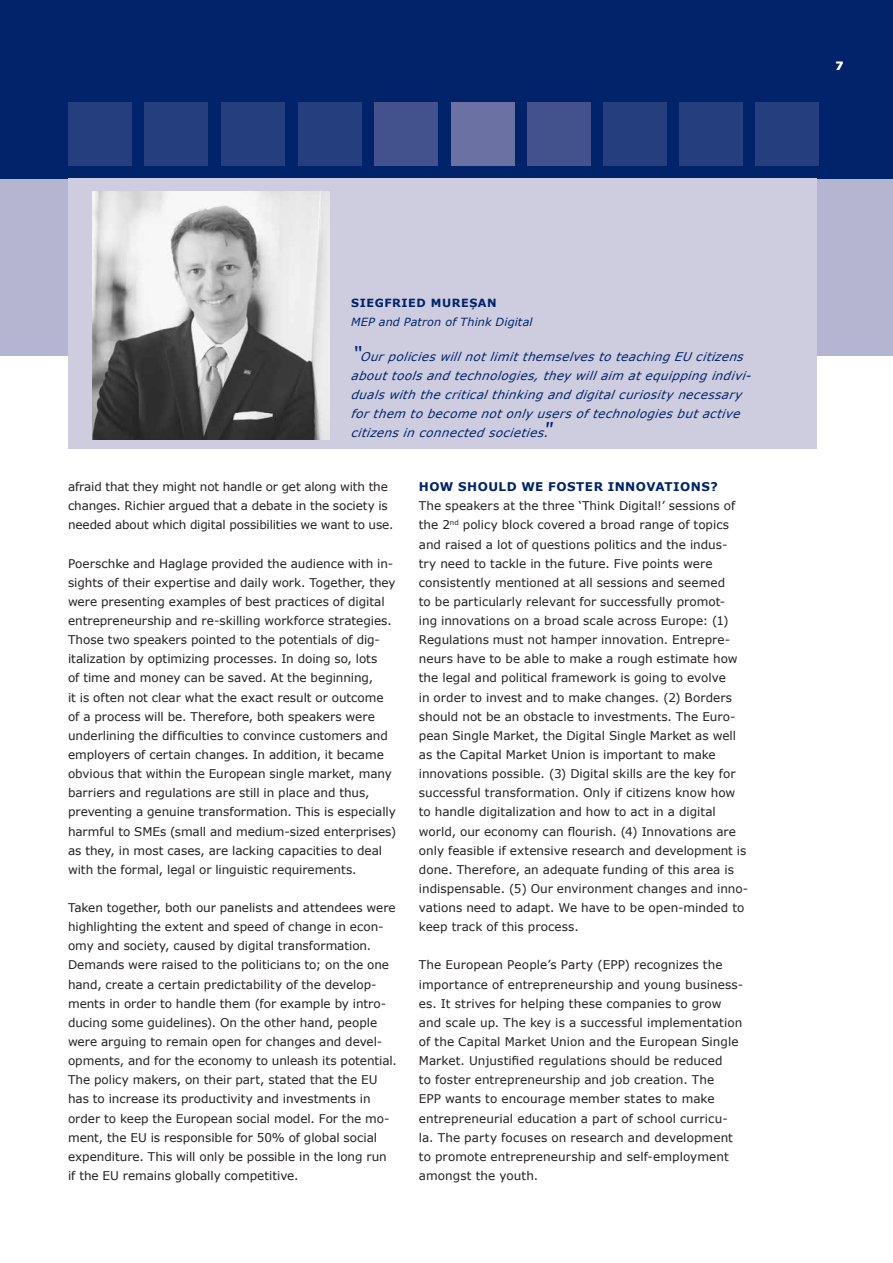
<style>
.page{position:relative;width:893px;height:1263px;background:#fff}
.page>*{position:absolute;margin:0;border:0;box-sizing:border-box;transform-origin:0 0}
.t1{font:12px/19.2px "Verdana";color:#231f20}
.t2{font:italic 12px/19.2px "Verdana";letter-spacing:.03em;color:#002369}
.t3{font:700 12px "Verdana";letter-spacing:.04em;color:#002369}
.t4{font:italic 11.25px "Verdana";letter-spacing:.01em;color:#002369}
.t5{font:700 11.25px "Verdana";letter-spacing:.05em;color:#002369}
.t6{font:700 11.25px "Verdana";color:#fff}
.s1{font-size:19.5px}
</style>
<div class="page">
<div style="left:0;top:0;width:893px;height:356px;background:#b5b5d1"></div>
<div style="left:0;top:0;width:893px;height:179px;background:#002369"></div>
<div style="left:145px;top:102px;width:63px;height:64px;background:#253e7e"></div>
<div style="left:603px;top:102px;width:64px;height:64px;background:#253e7e"></div>
<div style="left:679px;top:102px;width:64px;height:64px;background:#253e7e"></div>
<div style="left:755px;top:102px;width:64px;height:64px;background:#253e7e"></div>
<div style="left:68px;top:102px;width:64px;height:64px;background:#253e7e"></div>
<div style="left:221px;top:102px;width:64px;height:64px;background:#253e7e"></div>
<div style="left:298px;top:102px;width:63px;height:64px;background:#253e7e"></div>
<div style="left:374px;top:102px;width:64px;height:64px;background:#43528d"></div>
<div style="left:451px;top:102px;width:63px;height:64px;background:#6b72a3"></div>
<div style="left:527px;top:102px;width:64px;height:64px;background:#43528d"></div>
<div style="left:68px;top:179px;width:748px;height:270px;background:#cecde0"></div>
<img style="left:93px;top:191px;width:237px;height:248px">
<p class="t6" style="left:835px;top:58px;width:9px">7</p>
<p class="t5" style="left:351px;top:295px;width:147px">SIEGFRIED MUREȘAN</p>
<p class="t4" style="left:351px;top:315px;width:183px">MEP and Patron of Think Digital</p>
<p class="t2" style="left:351px;top:347px;width:403px"><span class="s1">“</span>Our p olicies will not limit themselves to teaching EU citizens about tools and technologies, they will aim at equipping indivi&shy;duals with the critical thinking and digital curiosity necessary for them to become not only users of technologies but active citizens in connected societies.<span class="s1">”</span></p>
<p class="t1" style="left:68px;top:477px;width:327px">afraid that they might not handle or get along with the changes. Richier argued that a debate in the society is needed about which digital possibilities we want to use.</p>
<p class="t1" style="left:68px;top:554px;width:330px">Poerschke and Haglage provided the audience with in&shy;sights of their expertise and daily work. Together, they were presenting examples of best practices of digital entrepreneurship and re-skilling workforce strategies.<br>Those two speakers pointed to the potentials of dig&shy;italization by optimizing processes. In doing so, lots<br>of time and money can be saved. At the beginning,<br>it is often not clear what the exact result or outcome of a process will be. Therefore, both speakers were underlining the difficulties to convince customers and employers of certain changes. In addition, it became obvious that within the European single market, many barriers and regulations are still in place and thus, preventing a genuine transformation. This is especially harmful to SMEs (small and medium-sized enterprises) as they, in most cases, are lacking capacities to deal with the formal, legal or linguistic requirements.</p>
<p class="t1" style="left:68px;top:898px;width:330px">Taken together, both our panelists and attendees were highlighting the extent and speed of change in econ&shy;omy and society, caused by digital transformation.<br>Demands were raised to the politicians to; on the one hand, create a certain predictability of the develop&shy;ments in order to handle them (for example by intro&shy;ducing some guidelines). On the other hand, people were arguing to remain open for changes and devel&shy;opments, and for the economy to unleash its potential.<br>The policy makers, on their part, stated that the EU has to increase its productivity and investments in order to keep the European social model. For the mo&shy;ment, the EU is responsible for 50% of global social expenditure. This will only be possible in the long run if the EU remains globally competitive.</p>
<p class="t3" style="left:419px;top:478px;width:300px">HOW SHOULD WE FOSTER INNOVATIONS?</p>
<p class="t1" style="left:419px;top:496px;width:331px">The speakers at the three ‘Think Digital!’ sessions of the 2<sup>nd</sup> policy block covered a broad range of topics and raised a lot of questions politics and the indus-<br>try need to tackle in the future. Five points were consistently mentioned at all sessions and seemed<br>to be particularly relevant for successfully promot-<br>ing innovations on a broad scale across Europe: (1)<br>Regulations must not hamper innovation. Entrepre&shy;neurs have to be able to make a rough estimate how the legal and political framework is going to evolve<br>in order to invest and to make changes. (2) Borders should not be an obstacle to investments. The Euro&shy;pean Single Market, the Digital Single Market as well as the Capital Market Union is important to make innovations possible. (3) Digital skills are the key for successful transformation. Only if citizens know how to handle digitalization and how to act in a digital world, our economy can flourish. (4) Innovations are only feasible if extensive research and development is done. Therefore, an adequate funding of this area is indispensable. (5) Our environment changes and inno&shy;vations need to adapt. We have to be open-minded to keep track of this process.</p>
<p class="t1" style="left:419px;top:955px;width:326px">The European People’s Party (EPP) recognizes the importance of entrepreneurship and young business&shy;es. It strives for helping these companies to grow and scale up. The key is a successful implementation of the Capital Market Union and the European Single Market. Unjustified regulations should be reduced<br>to foster entrepreneurship and job creation. The<br>EPP wants to encourage member states to make entrepreneurial education a part of school curricu&shy;la. The party focuses on research and development to promote entrepreneurship and self-employment amongst the youth.</p>
</div>
